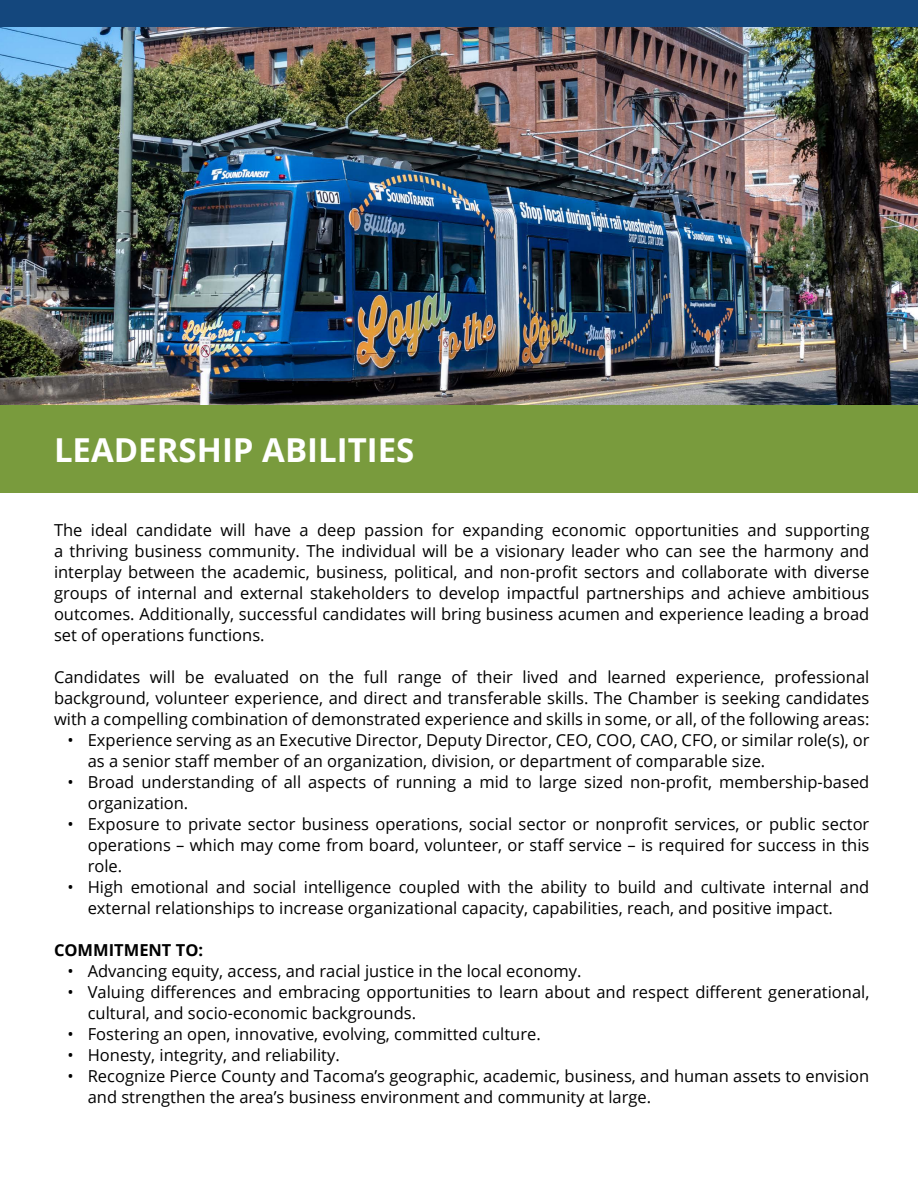
<style>
.page{position:relative;width:918px;height:1188px;background:#fff}
.page>*{position:absolute;margin:0;border:0;box-sizing:border-box;transform-origin:0 0}
.t1{font:700 33px "Open Sans";color:#fff}
.t2{font:16.5px/21px "Open Sans";color:#000}
.t3{font:700 16.5px "Open Sans";color:#000}
</style>
<div class="page">
<div style="left:0;top:0;width:918px;height:27px;background:#14477d"></div>
<img style="left:0;top:27px;width:918px;height:378px">
<div style="left:0;top:405px;width:918px;height:87px;background:#799b3d"></div>
<h1 class="t1" style="left:54px;top:427px;width:362px">LEADERSHIP ABILITIES</h1>
<p class="t2" style="left:54px;top:519px;width:817px;text-align:justify">The ideal candidate will have a deep passion for expanding economic opportunities and supporting a thriving business community. The individual will be a visionary leader who can see the harmony and interplay between the academic, business, political, and non-profit sectors and collaborate with diverse groups of internal and external stakeholders to develop impactful partnerships and achieve ambitious outcomes. Additionally, successful candidates will bring business acumen and experience leading a broad set of operations functions.</p>
<p class="t2" style="left:54px;top:666px;width:817px;text-align:justify">Candidates will be evaluated on the full range of their lived and learned experience, professional background, volunteer experience, and direct and transferable skills. The Chamber is seeking candidates with a compelling combination of demonstrated experience and skills in some, or all, of the following areas:</p>
<p class="t2" style="left:88px;top:729px;width:783px;text-indent:-20px">• Experience serving as an Executive Director, Deputy Director, CEO, COO, CAO, CFO, or similar role(s), or as a senior staff member of an organization, division, or department of comparable size.</p>
<p class="t2" style="left:88px;top:771px;width:783px;text-indent:-20px">• Broad understanding of all aspects of running a mid to large sized non-profit, membership-based organization.</p>
<p class="t2" style="left:88px;top:813px;width:783px;text-align:justify;text-indent:-20px">• Exposure to private sector business operations, social sector or nonprofit services, or public sector operations – which may come from board, volunteer, or staff service – is required for success in this role.</p>
<p class="t2" style="left:88px;top:876px;width:783px;text-indent:-20px">• High emotional and social intelligence coupled with the ability to build and cultivate internal and external relationships to increase organizational capacity, capabilities, reach, and positive impact.</p>
<p class="t3" style="left:54px;top:938px;width:151px">COMMITMENT TO:</p>
<p class="t2" style="left:67px;top:960px;width:516px">• Advancing equity, access, and racial justice in the local economy.</p>
<p class="t2" style="left:88px;top:981px;width:783px;text-indent:-20px">• Valuing differences and embracing opportunities to learn about and respect different generational, cultural, and socio-economic backgrounds.</p>
<p class="t2" style="left:67px;top:1023px;width:475px">• Fostering an open, innovative, evolving, committed culture.</p>
<p class="t2" style="left:67px;top:1044px;width:274px">• Honesty, integrity, and reliability.</p>
<p class="t2" style="left:88px;top:1065px;width:783px;text-indent:-20px">• Recognize Pierce County and Tacoma’s geographic, academic, business, and human assets to envision and strengthen the area’s business environment and community at large.</p>
</div>
